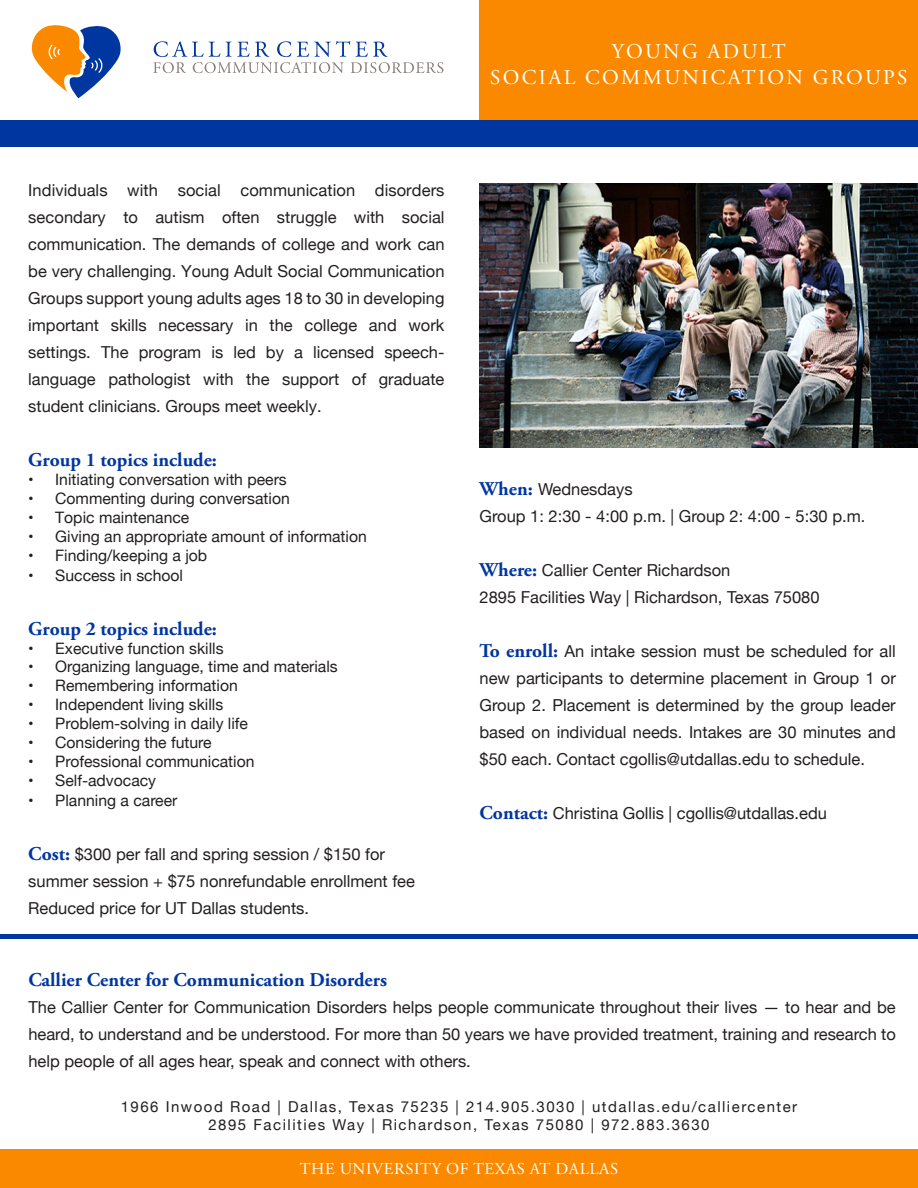
<style>
.page{position:relative;width:918px;height:1188px;background:#fff}
.page>*{position:absolute;margin:0;border:0;box-sizing:border-box;transform-origin:0 0}
.t1{font:21px "Adobe Garamond Pro";letter-spacing:.115em;color:#fff}
.t2{font:700 19.5px "Adobe Garamond Pro";color:#0036a0}
.t3{font:16.5px/27px "Helvetica Neue";color:#231f20;text-align:justify}
.t4{font:16.5px "Adobe Garamond Pro";letter-spacing:.035em;color:#fff}
.t5{font:15.75px "Helvetica Neue";color:#231f20}
.t6{font:15px "Helvetica Neue";letter-spacing:.1em;color:#231f20}
.s1{font-family:"Adobe Garamond Pro";font-weight:700;font-size:19.5px;color:#0036a0}
</style>
<div class="page">
<img style="left:480px;top:184px;width:438px;height:264px">
<svg style="left:32px;top:25px;width:89px;height:73px"></svg>
<svg style="left:153px;top:41px;width:290px;height:32px"></svg>
<div style="left:480px;top:0;width:438px;height:127px;background:#fa8900"></div>
<div style="left:0;top:120px;width:918px;height:27px;background:#0036a0"></div>
<div style="left:0;top:1150px;width:918px;height:38px;background:#fa8900"></div>
<div style="left:0;top:934px;width:918px;height:5px;background:#0036a0"></div>
<p class="t1" style="left:612px;top:39px;width:175px">YOUNG ADULT</p>
<p class="t1" style="left:490px;top:64px;width:419px">SOCIAL COMMUNICATION GROUPS</p>
<p class="t3" style="left:28px;top:178px;width:418px">Individuals with social communication disorders secondary to autism often struggle with social communication. The demands of college and work can be very challenging. Young Adult Social Communication Groups support young adults ages 18 to 30 in developing important skills necessary in the college and work settings. The program is led by a licensed speech&shy;language pathologist with the support of graduate student clinicians. Groups meet weekly.</p>
<p class="t2" style="left:28px;top:449px;width:190px">Group 1 topics include:</p>
<p class="t5" style="left:28px;top:468px;width:260px">• Initiating conversation with peers</p>
<p class="t5" style="left:28px;top:487px;width:263px">• Commenting during conversation</p>
<p class="t5" style="left:28px;top:506px;width:163px">• Topic maintenance</p>
<p class="t5" style="left:28px;top:525px;width:340px">• Giving an appropriate amount of information</p>
<p class="t5" style="left:28px;top:544px;width:180px">• Finding/keeping a job</p>
<p class="t5" style="left:28px;top:564px;width:156px">• Success in school</p>
<p class="t2" style="left:28px;top:617px;width:190px">Group 2 topics include:</p>
<p class="t5" style="left:28px;top:637px;width:197px">• Executive function skills</p>
<p class="t5" style="left:28px;top:655px;width:311px">• Organizing language, time and materials</p>
<p class="t5" style="left:28px;top:674px;width:211px">• Remembering information</p>
<p class="t5" style="left:28px;top:693px;width:197px">• Independent living skills</p>
<p class="t5" style="left:28px;top:712px;width:221px">• Problem-solving in daily life</p>
<p class="t5" style="left:28px;top:731px;width:185px">• Considering the future</p>
<p class="t5" style="left:28px;top:750px;width:228px">• Professional communication</p>
<p class="t5" style="left:28px;top:769px;width:129px">• Self-advocacy</p>
<p class="t5" style="left:28px;top:789px;width:151px">• Planning a career</p>
<p class="t3" style="left:28px;top:841px;width:388px;text-align:left"><span class="s1">Cost:</span> $300 per fall and spring session / $150 for summer session + $75 nonrefundable enrollment fee<br>Reduced price for UT Dallas students.</p>
<p class="t3" style="left:480px;top:477px;width:387px"><span class="s1">When:</span> Wednesdays<br>Group 1: 2:30 - 4:00 p.m. | Group 2: 4:00 - 5:30 p.m.</p>
<p class="t3" style="left:480px;top:558px;width:342px"><span class="s1">Where:</span> Callier Center Richardson<br>2895 Facilities Way | Richardson, Texas 75080</p>
<p class="t3" style="left:480px;top:639px;width:418px"><span class="s1">To enroll:</span> An intake session must be scheduled for all new participants to determine placement in Group 1 or Group 2. Placement is determined by the group leader based on individual needs. Intakes are 30 minutes and $50 each. Contact cgollis@utdallas.edu to schedule.</p>
<p class="t3" style="left:480px;top:801px;width:349px"><span class="s1">Contact:</span> Christina Gollis | cgollis@utdallas.edu</p>
<p class="t2" style="left:28px;top:968px;width:360px">Callier Center for Communication Disorders</p>
<p class="t3" style="left:28px;top:994px;width:869px">The Callier Center for Communication Disorders helps people communicate throughout their lives — to hear and be heard, to understand and be understood. For more than 50 years we have provided treatment, training and research to help people of all ages hear, speak and connect with others.</p>
<p class="t6" style="left:121px;top:1096px;width:678px">1966 Inwood Road | Dallas, Texas 75235 | 214.905.3030 | utdallas.edu/calliercenter</p>
<p class="t6" style="left:208px;top:1114px;width:503px">2895 Facilities Way | Richardson, Texas 75080 | 972.883.3630</p>
<p class="t4" style="left:300px;top:1159px;width:320px">THE UNIVERSITY OF TEXAS AT DALLAS</p>
</div>
